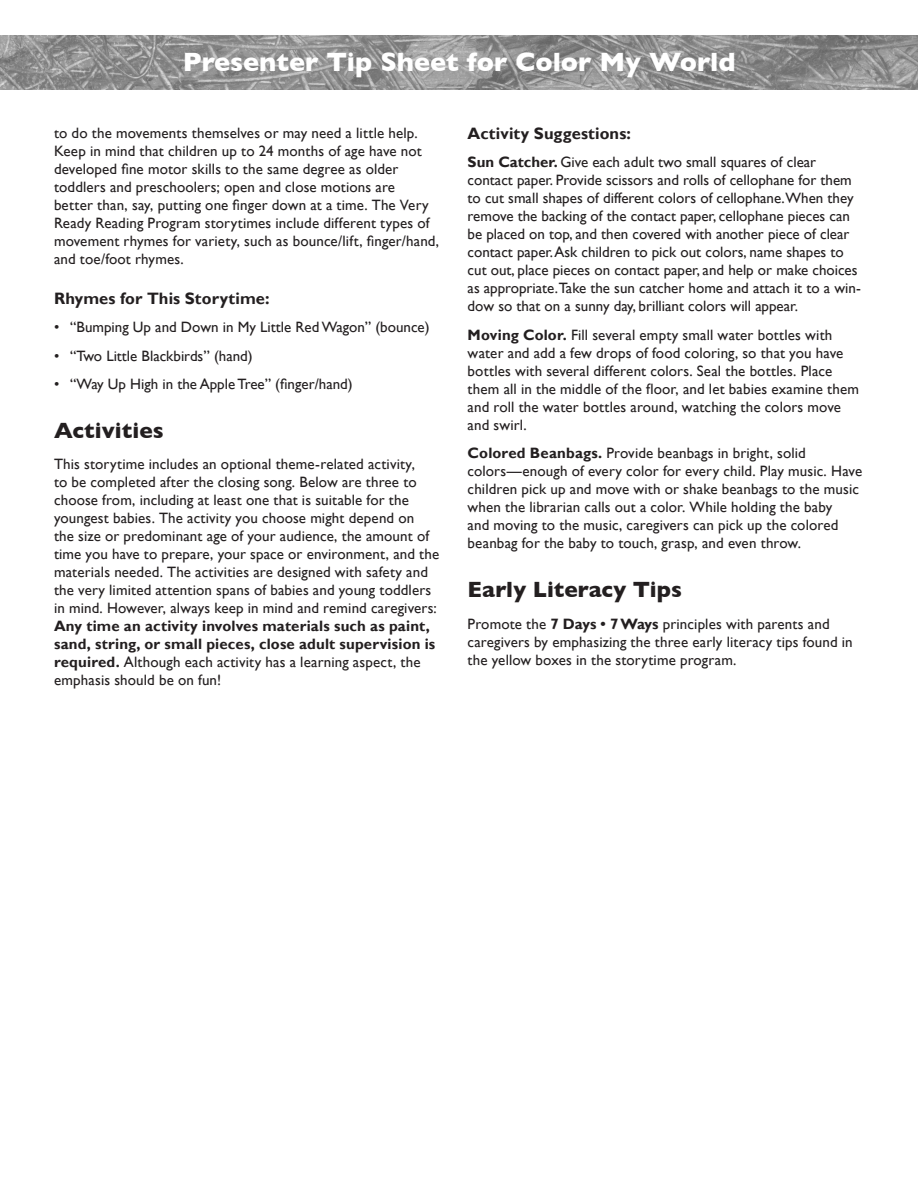
<style>
.page{position:relative;width:918px;height:1188px;background:#fff}
.page>*{position:absolute;margin:0;border:0;box-sizing:border-box;transform-origin:0 0}
.t1{font:700 27px "Gill Sans";color:#fff}
.Large_Header{font:700 22.5px "Gill Sans";color:#231f20}
.Song_Title{font:700 16.5px "Gill Sans";letter-spacing:.005em;color:#231f20}
.Song_Body{font:15px/18px "Gill Sans";letter-spacing:.005em;color:#231f20}
.Indent_list{font:15px "Gill Sans";color:#231f20}
.s1{font-weight:700}
</style>
<div class="page">
<img style="left:0;top:36px;width:918px;height:54px">
<p class="t1" style="left:183px;top:46px;width:554px">Presenter Tip Sheet for Color My World</p>
<p class="Song_Body" style="left:54px;top:124px;width:387px">to do the movements themselves or may need a little help.<br>Keep in mind that children up to 24 months of age have not developed fine motor skills to the same degree as older toddlers and preschoolers; open and close motions are<br>better than, say, putting one finger down at a time. The Very Ready Reading Program storytimes include different types of movement rhymes for variety, such as bounce/lift, finger/hand, and toe/foot rhymes.</p>
<p class="Song_Title" style="left:54px;top:288px;width:217px">Rhymes for This Storytime:</p>
<p class="Indent_list" style="left:54px;top:318px;width:377px">• “Bumping Up and Down in My Little Red Wagon” (bounce)</p>
<p class="Indent_list" style="left:54px;top:347px;width:200px">• “Two Little Blackbirds” (hand)</p>
<p class="Indent_list" style="left:54px;top:375px;width:300px">• “Way Up High in the Apple Tree” (finger/hand)</p>
<p class="Large_Header" style="left:54px;top:417px;width:111px">Activities</p>
<p class="Song_Body" style="left:54px;top:456px;width:387px">This storytime includes an optional theme-related activity,<br>to be completed after the closing song. Below are three to choose from, including at least one that is suitable for the youngest babies. The activity you choose might depend on<br>the size or predominant age of your audience, the amount of time you have to prepare, your space or environment, and the materials needed. The activities are designed with safety and the very limited attention spans of babies and young toddlers in mind. However, always keep in mind and remind caregivers:<br><span class="s1">Any time an activity involves materials such as paint, sand, string, or small pieces, close adult supervision is required.</span> Although each activity has a learning aspect, the emphasis should be on fun!</p>
<p class="Song_Title" style="left:468px;top:123px;width:165px">Activity Suggestions:</p>
<p class="Song_Body" style="left:468px;top:154px;width:395px"><span class="s1">Sun Catcher.</span> Give each adult two small squares of clear contact paper. Provide scissors and rolls of cellophane for them to cut small shapes of different colors of cellophane.When they remove the backing of the contact paper, cellophane pieces can be placed on top, and then covered with another piece of clear contact paper. Ask children to pick out colors, name shapes to cut out, place pieces on contact paper, and help or make choices as appropriate.Take the sun catcher home and attach it to a win&shy;dow so that on a sunny day, brilliant colors will appear.</p>
<p class="Song_Body" style="left:468px;top:326px;width:393px"><span class="s1">Moving Color.</span> Fill several empty small water bottles with water and add a few drops of food coloring, so that you have bottles with several different colors. Seal the bottles. Place them all in the middle of the floor, and let babies examine them and roll the water bottles around, watching the colors move and swirl.</p>
<p class="Song_Body" style="left:468px;top:445px;width:396px"><span class="s1">Colored Beanbags.</span> Provide beanbags in bright, solid colors—enough of every color for every child. Play music. Have children pick up and move with or shake beanbags to the music when the librarian calls out a color. While holding the baby<br>and moving to the music, caregivers can pick up the colored beanbag for the baby to touch, grasp, and even throw.</p>
<p class="Large_Header" style="left:468px;top:576px;width:216px">Early Literacy Tips</p>
<p class="Song_Body" style="left:468px;top:615px;width:387px">Promote the <span class="s1">7 Days • 7 Ways</span> principles with parents and caregivers by emphasizing the three early literacy tips found in the yellow boxes in the storytime program.</p>
</div>
